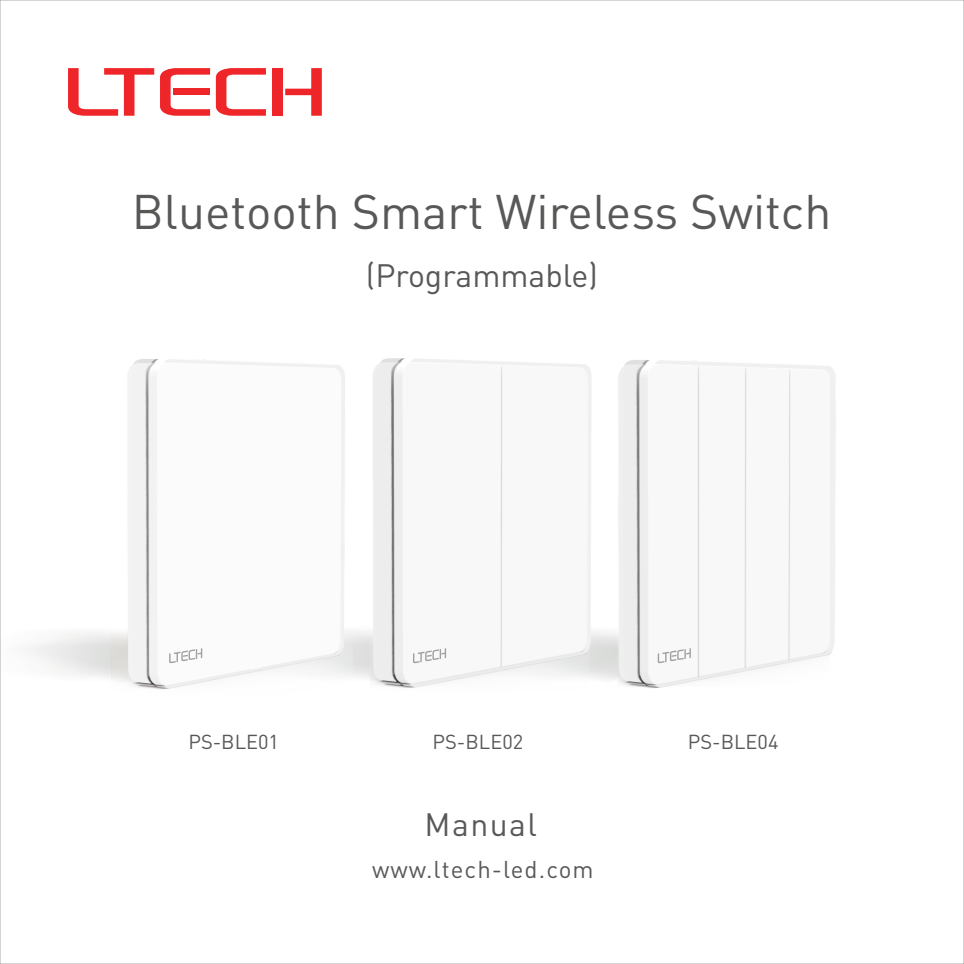
<style>
.page{position:relative;width:964px;height:964px;background:#fff}
.page>*{position:absolute;margin:0;border:0;box-sizing:border-box;transform-origin:0 0}
.t1{font:48px "DIN Pro";color:#595857}
.t2{font:32px "DIN Pro";color:#595857}
.t3{font:24px "DIN Pro";letter-spacing:.045em;color:#595857}
.t4{font:20px "DIN Pro";color:#595857}
</style>
<div class="page">
<svg style="left:160px;top:68px;width:50px;height:48px"></svg>
<div style="left:173px;top:89px;width:37px;height:6px;background:#ef2629"></div>
<svg style="left:68px;top:68px;width:86px;height:48px"></svg>
<div style="left:272px;top:68px;width:10px;height:48px;background:#ef2629"></div>
<svg style="left:285px;top:68px;width:37px;height:48px"></svg>
<svg style="left:216px;top:68px;width:50px;height:48px"></svg>
<img style="left:0;top:331px;width:356px;height:378px">
<img style="left:363px;top:358px;width:236px;height:330px">
<img style="left:603px;top:360px;width:233px;height:328px">
<img style="left:161px;top:618px;width:51px;height:55px">
<img style="left:410px;top:634px;width:45px;height:37px">
<img style="left:653px;top:639px;width:43px;height:33px">
<svg style="left:169px;top:648px;width:33px;height:15px"></svg>
<svg style="left:413px;top:648px;width:33px;height:15px"></svg>
<svg style="left:658px;top:648px;width:33px;height:15px"></svg>
<p class="t1" style="left:132px;top:193px;width:701px">Bluetooth Smart Wireless Switch</p>
<p class="t2" style="left:366px;top:262px;width:234px">(Programmable)</p>
<p class="t4" style="left:188px;top:734px;width:92px">PS-BLE01</p>
<p class="t4" style="left:433px;top:734px;width:92px">PS-BLE02</p>
<p class="t4" style="left:688px;top:734px;width:92px">PS-BLE04</p>
<p class="t2" style="left:425px;top:812px;width:114px">Manual</p>
<p class="t3" style="left:372px;top:859px;width:223px">www.ltech-led.com</p>
</div>
